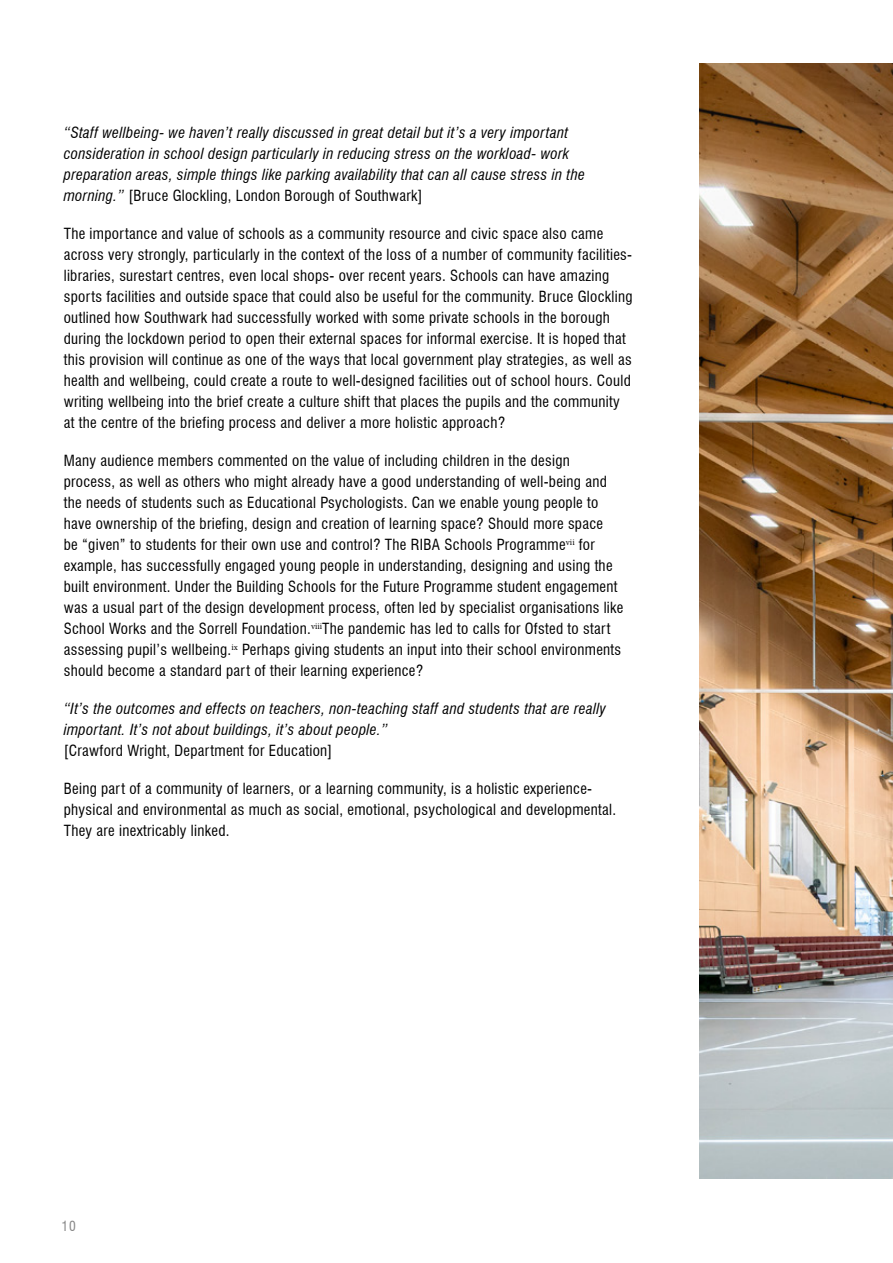
<style>
.page{position:relative;width:893px;height:1263px;background:#fff}
.page>*{position:absolute;margin:0;border:0;box-sizing:border-box;transform-origin:0 0}
.t1{font:condensed 15px/21px "Swiss 721 BT";letter-spacing:.02em;color:#000}
.t2{font:italic condensed 15px/21px "Swiss 721 BT";letter-spacing:.02em;color:#000}
.t3{font:condensed 13.5px "Swiss 721 BT";color:#878787}
.s1{font-style:normal}
</style>
<div class="page">
<img style="left:700px;top:64px;width:193px;height:1114px">
<p class="t2" style="left:64px;top:122px;width:523px">“Staff wellbeing- we haven’t really discussed in great detail but it’s a very important consideration in school design particularly in reducing stress on the workload- work preparation areas, simple things like parking availability that can all cause stress in the morning.” <span class="s1">[Bruce Glockling, London Borough of Southwark]</span></p>
<p class="t1" style="left:64px;top:223px;width:570px">The importance and value of schools as a community resource and civic space also came across very strongly, particularly in the context of the loss of a number of community facilities&shy;libraries, surestart centres, even local shops- over recent years. Schools can have amazing sports facilities and outside space that could also be useful for the community. Bruce Glockling outlined how Southwark had successfully worked with some private schools in the borough during the lockdown period to open their external spaces for informal exercise. It is hoped that this provision will continue as one of the ways that local government play strategies, as well as health and wellbeing, could create a route to well-designed facilities out of school hours. Could writing wellbeing into the brief create a culture shift that places the pupils and the community at the centre of the briefing process and deliver a more holistic approach?</p>
<p class="t1" style="left:64px;top:450px;width:561px">Many audience members commented on the value of including children in the design process, as well as others who might already have a good understanding of well-being and the needs of students such as Educational Psychologists. Can we enable young people to have ownership of the briefing, design and creation of learning space? Should more space<br>be “given” to students for their own use and control? The RIBA Schools Programme<sup>vii</sup> for example, has successfully engaged young people in understanding, designing and using the built environment. Under the Building Schools for the Future Programme student engagement was a usual part of the design development process, often led by specialist organisations like School Works and the Sorrell Foundation.<sup>viii</sup>The pandemic has led to calls for Ofsted to start assessing pupil’s wellbeing.<sup>ix</sup> Perhaps giving students an input into their school environments should become a standard part of their learning experience?</p>
<p class="t2" style="left:64px;top:698px;width:544px">“It’s the outcomes and effects on teachers, non-teaching staff and students that are really important. It’s not about buildings, it’s about people.”</p>
<p class="t1" style="left:64px;top:740px;width:270px">[Crawford Wright, Department for Education]</p>
<p class="t1" style="left:64px;top:778px;width:554px">Being part of a community of learners, or a learning community, is a holistic experience&shy;physical and environmental as much as social, emotional, psychological and developmental.<br>They are inextricably linked.</p>
<p class="t3" style="left:62px;top:1218px;width:16px">10</p>
</div>
